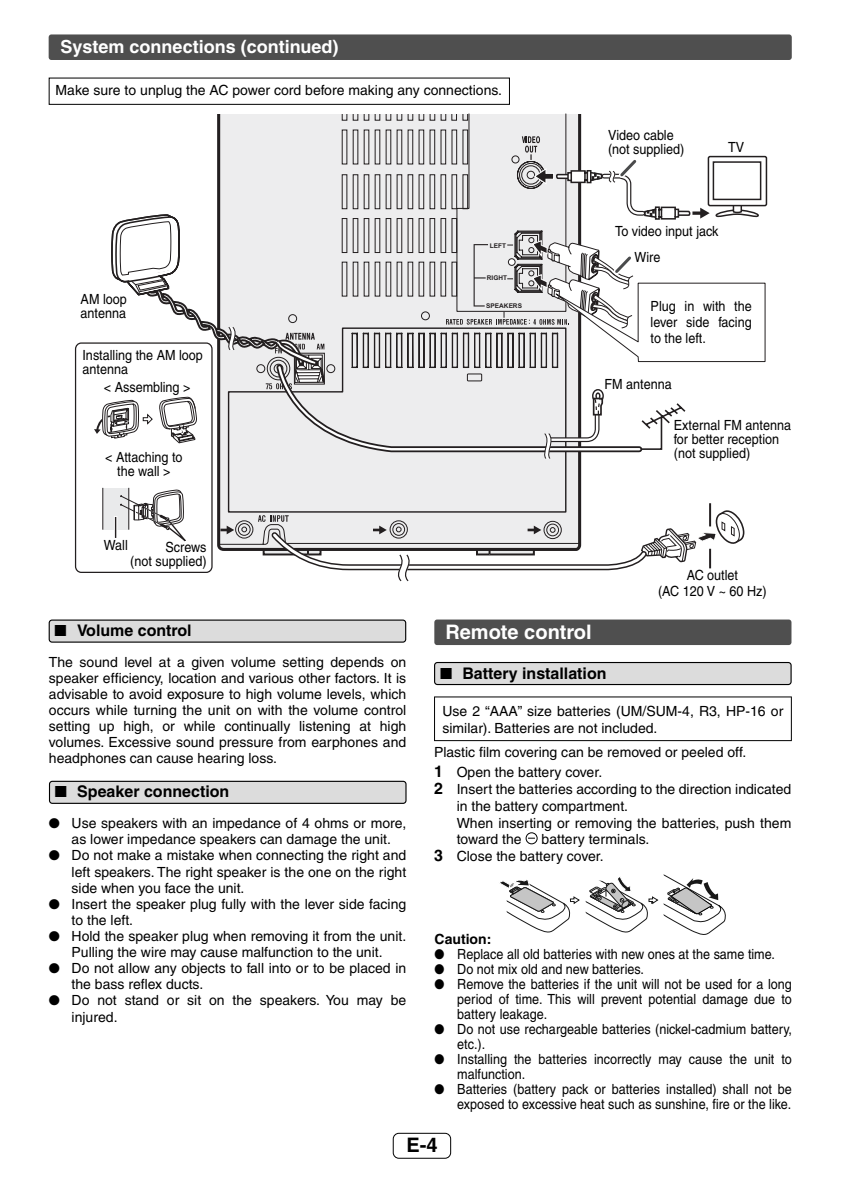
<style>
.page{position:relative;width:841px;height:1191px;background:#fff}
.page>*{position:absolute;margin:0;border:0;box-sizing:border-box;transform-origin:0 0}
.t1{font:700 20px "Helvetica";color:#fff}
.t2{font:700 20px "Helvetica";color:#000}
.t3{font:700 18px "Helvetica";color:#fff}
.t4{font:700 16px "Helvetica";color:#000}
.t5{font:14px/16.2px "Helvetica";color:#000}
.t6{font:14px/15px "Helvetica";color:#000;scale:.9 1}
.t7{font:700 14px "Helvetica";color:#000}
.t8{font:700 6.4px "Arial";color:#231f20}
.s1{font-weight:700;font-size:16px}
</style>
<div class="page">
<div style="left:393px;top:1132px;width:58px;height:26px;border:1px solid #000;border-radius:6px"></div>
<hr style="left:709px;top:503px;width:2px;height:23px;background:#231f20">
<svg style="left:218px;top:460px;width:363px;height:85px;background:#c3c2c3"></svg>
<div style="left:103px;top:488px;width:26px;height:42px;background:#e9eaeb"></div>
<hr style="left:128px;top:488px;width:1px;height:42px;background:#231f20">
<hr style="left:102px;top:488px;width:1px;height:42px;background:#231f20">
<hr style="left:114px;top:516px;width:3px;height:20px;background:#fff">
<svg style="left:115px;top:489px;width:71px;height:53px"></svg>
<div style="left:75px;top:342px;width:138px;height:231px;border:1px solid #231f20;border-radius:6px"></div>
<div style="left:227px;top:460px;width:340px;height:53px;background:#ededee"></div>
<svg style="left:258px;top:509px;width:487px;height:73px"></svg>
<svg style="left:220px;top:525px;width:14px;height:9px"></svg>
<svg style="left:92px;top:113px;width:674px;height:347px"></svg>
<div style="left:49px;top:34px;width:742px;height:26px;background:#4f4f4f;border-radius:3px"></div>
<div style="left:49px;top:781px;width:357px;height:22px;background:#dcdcdc;border-radius:3px"></div>
<div style="left:49px;top:781px;width:357px;height:23px;border:1px solid #000;border-radius:3px"></div>
<div style="left:49px;top:620px;width:357px;height:22px;background:#dcdcdc;border-radius:3px"></div>
<div style="left:49px;top:619px;width:357px;height:23px;border:1px solid #000;border-radius:3px"></div>
<div style="left:49px;top:78px;width:461px;height:27px;border:1px solid #000"></div>
<div style="left:434px;top:619px;width:357px;height:26px;background:#4f4f4f;border-radius:3px"></div>
<div style="left:434px;top:662px;width:357px;height:22px;background:#dcdcdc;border-radius:3px"></div>
<div style="left:434px;top:662px;width:357px;height:23px;border:1px solid #000;border-radius:3px"></div>
<hr style="left:434px;top:696px;width:358px;height:1px;background:#000">
<hr style="left:434px;top:697px;width:1px;height:43px;background:#000">
<hr style="left:791px;top:697px;width:1px;height:43px;background:#000">
<hr style="left:434px;top:740px;width:358px;height:1px;background:#000">
<svg style="left:525px;top:832px;width:13px;height:13px"></svg>
<svg style="left:499px;top:874px;width:227px;height:61px"></svg>
<p class="t3" style="left:61px;top:40px;width:279px">System connections (continued)</p>
<p class="t5" style="left:56px;top:83px;width:448px">Make sure to unplug the AC power cord before making any connections.</p>
<p class="t6" style="left:81px;top:294px;width:53px;line-height:14px">AM loop antenna</p>
<p class="t6" style="left:82px;top:349px;width:135px;line-height:14px">Installing the AM loop antenna</p>
<p class="t6" style="left:104px;top:381px;width:98px">&lt; Assembling &gt;</p>
<p class="t6" style="left:105px;top:451px;width:88px;line-height:14px;text-align:center">&lt; Attaching to the wall &gt;</p>
<p class="t6" style="left:104px;top:538px;width:28px">Wall</p>
<p class="t6" style="left:130px;top:541px;width:86px;line-height:14px;text-align:right">Screws<br>(not supplied)</p>
<p class="t8" style="left:490px;top:242px;width:18px">LEFT</p>
<p class="t8" style="left:487px;top:274px;width:22px">RIGHT</p>
<p class="t8" style="left:486px;top:302px;width:37px">SPEAKERS</p>
<p class="t6" style="left:608px;top:129px;width:86px;line-height:14px">Video cable (not supplied)</p>
<p class="t6" style="left:728px;top:141px;width:19px">TV</p>
<p class="t6" style="left:615px;top:225px;width:116px">To video input jack</p>
<p class="t6" style="left:634px;top:251px;width:30px">Wire</p>
<p class="t6" style="left:650px;top:300px;width:114px;line-height:16px;text-align:justify">Plug in with the lever side facing to the left.</p>
<p class="t6" style="left:604px;top:378px;width:76px">FM antenna</p>
<p class="t6" style="left:674px;top:419px;width:132px;line-height:14px">External FM antenna for better reception (not supplied)</p>
<p class="t6" style="left:658px;top:569px;width:122px;line-height:16px;text-align:center">AC outlet<br>(AC 120 V ~ 60 Hz)</p>
<p class="t4" style="left:77px;top:624px;width:116px">Volume control</p>
<p class="t5" style="left:49px;top:655px;width:359px;text-align:justify">The sound level at a given volume setting depends on speaker efficiency, location and various other factors. It is advisable to avoid exposure to high volume levels, which occurs while turning the unit on with the volume control setting up high, or while continually listening at high volumes. Excessive sound pressure from earphones and headphones can cause hearing loss.</p>
<p class="t4" style="left:77px;top:786px;width:154px">Speaker connection</p>
<p class="t5" style="left:72px;top:817px;width:336px">Use speakers with an impedance of 4 ohms or more, as lower impedance speakers can damage the unit.<br>Do not make a mistake when connecting the right and left speakers. The right speaker is the one on the right side when you face the unit.<br>Insert the speaker plug fully with the lever side facing to the left.<br>Hold the speaker plug when removing it from the unit.<br>Pulling the wire may cause malfunction to the unit.<br>Do not allow any objects to fall into or to be placed in the bass reflex ducts.<br>Do not stand or sit on the speakers. You may be injured.</p>
<h1 class="t1" style="left:445px;top:625px;width:148px">Remote control</h1>
<p class="t4" style="left:462px;top:667px;width:146px">Battery installation</p>
<p class="t5" style="left:442px;top:704px;width:342px;line-height:16.8px">Use 2 “AAA” size batteries (UM/SUM-4, R3, HP-16 or similar). Batteries are not included.</p>
<p class="t5" style="left:434px;top:743px;width:314px;line-height:20px">Plastic film covering can be removed or peeled off.<br><span class="s1">1</span> Open the battery cover.</p>
<p class="t5" style="left:457px;top:782px;width:336px;line-height:16.8px;text-indent:-23px"><span class="s1">2</span> Insert the batteries according to the direction indicated in the battery compartment.<br>When inserting or removing the batteries, push them toward the</p>
<p class="t5" style="left:434px;top:832px;width:217px;line-height:16.8px;text-indent:107px">battery terminals.<br><span class="s1">3</span> Close the battery cover.</p>
<p class="t7" style="left:434px;top:934px;width:58px">Caution:</p>
<p class="t6" style="left:457px;top:948px;width:373px">Replace all old batteries with new ones at the same time.<br>Do not mix old and new batteries.<br>Remove the batteries if the unit will not be used for a long period of time. This will prevent potential damage due to battery leakage.<br>Do not use rechargeable batteries (nickel-cadmium battery, etc.).<br>Installing the batteries incorrectly may cause the unit to malfunction.<br>Batteries (battery pack or batteries installed) shall not be exposed to excessive heat such as sunshine, fire or the like.</p>
<h1 class="t2" style="left:406px;top:1138px;width:33px">E-4</h1>
</div>
